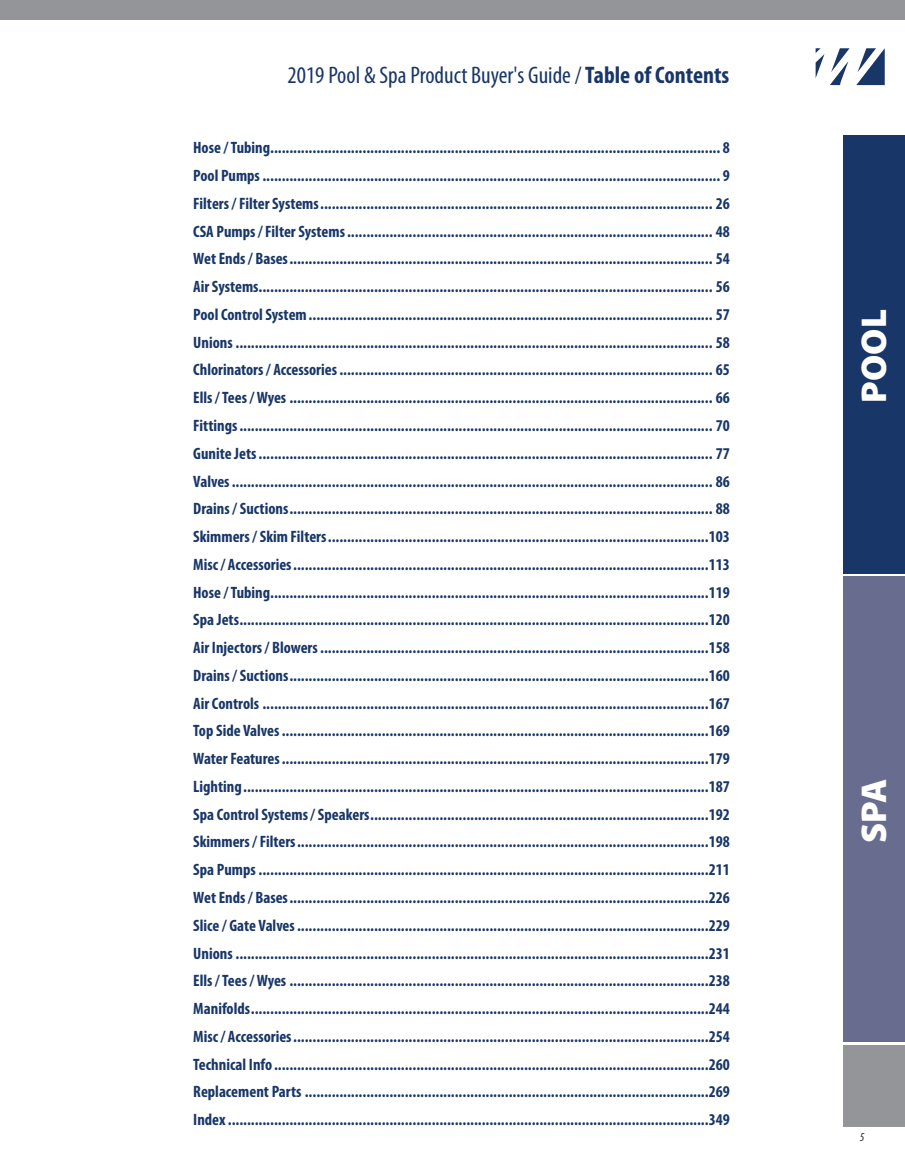
<style>
.page{position:relative;width:905px;height:1175px;background:#fff}
.page>*{position:absolute;margin:0;border:0;box-sizing:border-box;transform-origin:0 0}
.t1{font:900 36px "Myriad Pro";color:#fff}
.t2{font:condensed 24px "Myriad Pro";color:#183667}
.t3{font:700 condensed 16.5px/27.8px "Myriad Pro";color:#183667;text-align:justify}
.t4{font:italic condensed 12px "Myriad Pro";color:#231f20}
.s1{font-weight:700}
</style>
<div class="page">
<svg style="left:856px;top:48px;width:28px;height:37px"></svg>
<svg style="left:815px;top:48px;width:34px;height:37px"></svg>
<div style="left:0;top:0;width:904px;height:20px;background:#939598"></div>
<div style="left:843px;top:576px;width:61px;height:465px;background:#686d90"></div>
<div style="left:843px;top:135px;width:61px;height:438px;background:#183667"></div>
<div style="left:843px;top:1045px;width:61px;height:81px;background:#939598"></div>
<h2 class="t2" style="left:287px;top:62px;width:443px">2019 Pool &amp; Spa Product Buyer's Guide / <span class="s1">Table of Contents</span></h2>
<p class="t3" style="left:193px;top:134px;width:538px">Hose / Tubing..................................................................................................................... 8<br>Pool Pumps ....................................................................................................................... 9<br>Filters / Filter Systems...................................................................................................... 26<br>CSA Pumps / Filter Systems............................................................................................... 48<br>Wet Ends / Bases.............................................................................................................. 54<br>Air Systems...................................................................................................................... 56<br>Pool Control System......................................................................................................... 57<br>Unions ............................................................................................................................ 58<br>Chlorinators / Accessories................................................................................................. 65<br>Ells / Tees / Wyes .............................................................................................................. 66<br>Fittings........................................................................................................................... 70<br>Gunite Jets...................................................................................................................... 77<br>Valves............................................................................................................................. 86<br>Drains / Suctions.............................................................................................................. 88<br>Skimmers / Skim Filters...................................................................................................103<br>Misc / Accessories............................................................................................................113<br>Hose / Tubing..................................................................................................................119<br>Spa Jets..........................................................................................................................120<br>Air Injectors / Blowers.....................................................................................................158<br>Drains / Suctions.............................................................................................................160<br>Air Controls ....................................................................................................................167<br>Top Side Valves...............................................................................................................169<br>Water Features...............................................................................................................179<br>Lighting.........................................................................................................................187<br>Spa Control Systems / Speakers........................................................................................192<br>Skimmers / Filters...........................................................................................................198<br>Spa Pumps .....................................................................................................................211<br>Wet Ends / Bases.............................................................................................................226<br>Slice / Gate Valves...........................................................................................................229<br>Unions ...........................................................................................................................231<br>Ells / Tees / Wyes .............................................................................................................238<br>Manifolds.......................................................................................................................244<br>Misc / Accessories............................................................................................................254<br>Technical Info.................................................................................................................260<br>Replacement Parts .........................................................................................................269<br>Index.............................................................................................................................349</p>
<h1 class="t1" style="left:853px;top:403px;width:95px;rotate:-90deg">POOL</h1>
<h1 class="t1" style="left:853px;top:843px;width:66px;rotate:-90deg">SPA</h1>
<p class="t4" style="left:859px;top:1130px;width:6px">5</p>
</div>
